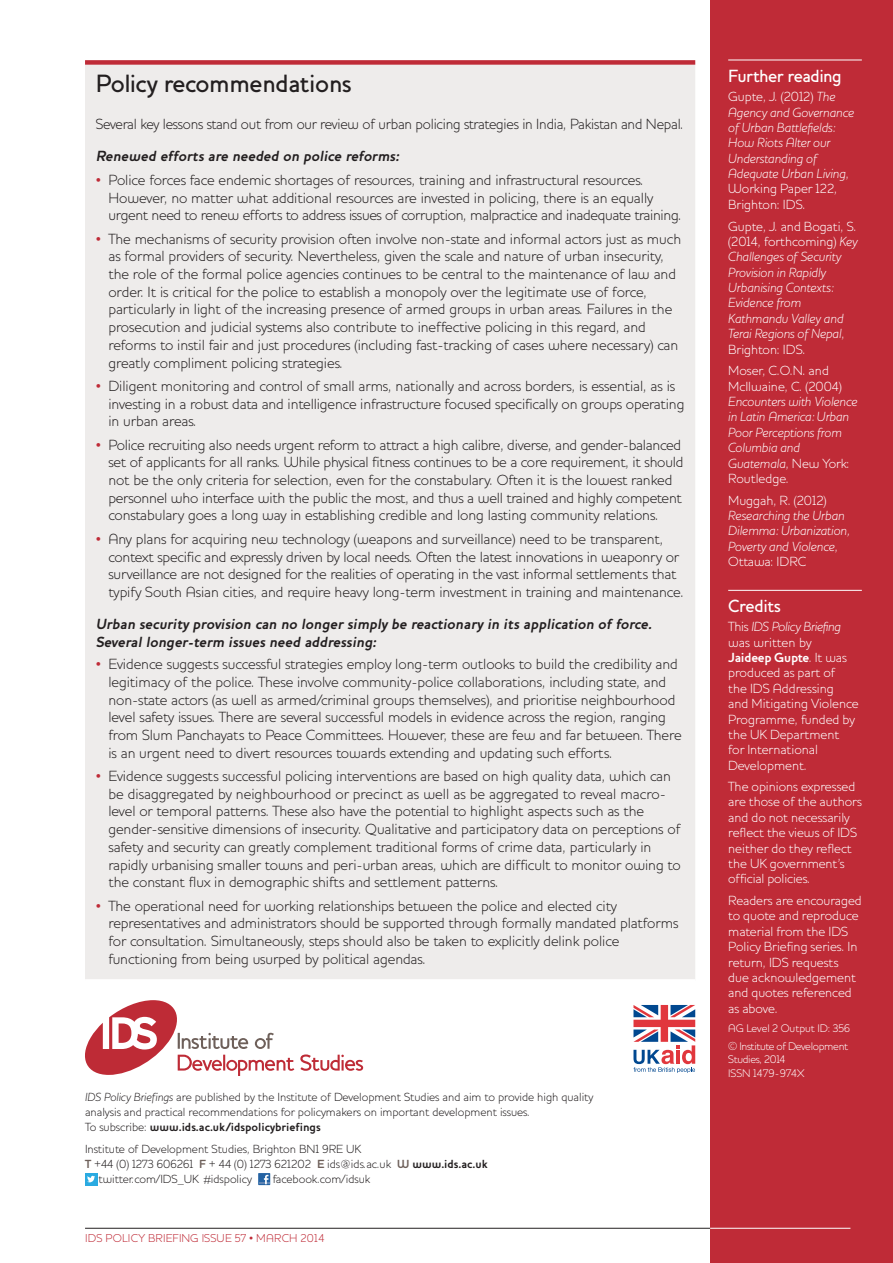
<style>
.page{position:relative;width:893px;height:1263px;background:#fff}
.page>*{position:absolute;margin:0;border:0;box-sizing:border-box;transform-origin:0 0}
.t1{font:500 25.5px "Houschka";letter-spacing:-.01em;color:#231f20}
.t2{font:500 18px "Houschka";letter-spacing:-.025em;color:#fff}
.t3{font:300 15px/17.7px "Houschka";letter-spacing:-.005em;color:#231f20}
.t4{font:italic 700 15px/18px "Houschka";color:#231f20}
.t5{font:300 13.5px/15.5px "Houschka";color:#fff}
.t6{font:italic 300 13.5px/15.5px "Houschka";color:#fff}
.t7{font:300 12px/15px "Houschka";color:#231f20}
.t8{font:300 11.7px "Houschka";letter-spacing:.015em;color:#bf2b37}
.t9{font:300 11.25px/17.1px "Houschka";letter-spacing:-.025em;color:#fff}
.s1{font-weight:900;color:#bf2b37}
.s2{font-style:italic}
.s3{font-weight:700}
.s4{font-weight:700;color:#6e605a}
.s5{font-style:normal}
</style>
<div class="page">
<hr style="left:85px;top:1228px;width:625px;height:1px;background:#231f20">
<svg style="left:85px;top:1000px;width:209px;height:76px"></svg>
<svg style="left:300px;top:1054px;width:63px;height:17px"></svg>
<div style="left:85px;top:1173px;width:12px;height:12px;background:#2aaae1"></div>
<svg style="left:87px;top:1176px;width:8px;height:6px"></svg>
<svg style="left:258px;top:1173px;width:12px;height:12px"></svg>
<svg style="left:259px;top:1175px;width:10px;height:9px"></svg>
<div style="left:710px;top:0;width:183px;height:1263px;background:#bf2b37"></div>
<hr style="left:728px;top:60px;width:134px;height:1px;background:#fff">
<hr style="left:728px;top:590px;width:134px;height:1px;background:#fff">
<hr style="left:710px;top:1228px;width:140px;height:1px;background:#fff">
<svg style="left:633px;top:1005px;width:62px;height:68px"></svg>
<div style="left:85px;top:65px;width:610px;height:914px;background:#eeeceb"></div>
<div style="left:85px;top:60px;width:610px;height:5px;background:#bf2b37"></div>
<h1 class="t1" style="left:96px;top:68px;width:258px">Policy recommendations</h1>
<p class="t3" style="left:96px;top:115px;width:589px">Several key lessons stand out from our review of urban policing strategies in India, Pakistan and Nepal.</p>
<p class="t4" style="left:96px;top:147px;width:308px">Renewed efforts are needed on police reforms:</p>
<p class="t3" style="left:108px;top:171px;width:574px;text-indent:-13px"><span class="s1">•</span> Police forces face endemic shortages of resources, training and infrastructural resources.<br>However, no matter what additional resources are invested in policing, there is an equally urgent need to renew efforts to address issues of corruption, malpractice and inadequate training.</p>
<p class="t3" style="left:108px;top:230px;width:574px;text-indent:-13px"><span class="s1">•</span> The mechanisms of security provision often involve non-state and informal actors just as much as formal providers of security. Nevertheless, given the scale and nature of urban insecurity, the role of the formal police agencies continues to be central to the maintenance of law and order. It is critical for the police to establish a monopoly over the legitimate use of force, particularly in light of the increasing presence of armed groups in urban areas. Failures in the prosecution and judicial systems also contribute to ineffective policing in this regard, and reforms to instil fair and just procedures (including fast-tracking of cases where necessary) can greatly compliment policing strategies.</p>
<p class="t3" style="left:108px;top:377px;width:577px;text-indent:-13px"><span class="s1">•</span> Diligent monitoring and control of small arms, nationally and across borders, is essential, as is investing in a robust data and intelligence infrastructure focused specifically on groups operating in urban areas.</p>
<p class="t3" style="left:108px;top:436px;width:577px;text-indent:-13px"><span class="s1">•</span> Police recruiting also needs urgent reform to attract a high calibre, diverse, and gender-balanced set of applicants for all ranks. While physical fitness continues to be a core requirement, it should not be the only criteria for selection, even for the constabulary. Often it is the lowest ranked personnel who interface with the public the most, and thus a well trained and highly competent constabulary goes a long way in establishing credible and long lasting community relations.</p>
<p class="t3" style="left:108px;top:530px;width:577px;text-indent:-13px"><span class="s1">•</span> Any plans for acquiring new technology (weapons and surveillance) need to be transparent, context specific and expressly driven by local needs. Often the latest innovations in weaponry or surveillance are not designed for the realities of operating in the vast informal settlements that typify South Asian cities, and require heavy long-term investment in training and maintenance.</p>
<p class="t4" style="left:96px;top:615px;width:560px">Urban security provision can no longer simply be reactionary in its application offorce.<br>Several longer-term issues need addressing:</p>
<p class="t3" style="left:108px;top:655px;width:575px;text-indent:-13px"><span class="s1">•</span> Evidence suggests successful strategies employ long-term outlooks to build the credibility and legitimacy of the police. These involve community-police collaborations, including state, and non-state actors (as well as armed/criminal groups themselves), and prioritise neighbourhood level safety issues. There are several successful models in evidence across the region, ranging from Slum Panchayats to Peace Committees. However, these are few and far between. There is an urgent need to divert resources towards extending and updating such efforts.</p>
<p class="t3" style="left:108px;top:767px;width:574px;text-indent:-13px"><span class="s1">•</span> Evidence suggests successful policing interventions are based on high quality data, which can be disaggregated by neighbourhood or precinct as well as be aggregated to reveal macro&shy;level or temporal patterns. These also have the potential to highlight aspects such as the gender-sensitive dimensions of insecurity. Qualitative and participatory data on perceptions of safety and security can greatly complement traditional forms of crime data, particularly in rapidly urbanising smaller towns and peri-urban areas, which are difficult to monitor owing to the constant flux in demographic shifts and settlement patterns.</p>
<p class="t3" style="left:108px;top:897px;width:571px;text-indent:-13px"><span class="s1">•</span> The operational need for working relationships between the police and elected city representatives and administrators should be supported through formally mandated platforms for consultation. Simultaneously, steps should also be taken to explicitly delink police functioning from being usurped by political agendas.</p>
<p class="t7" style="left:85px;top:1090px;width:510px"><span class="s2">IDS Policy Briefings</span> are published by the Institute of Development Studies and aim to provide high quality analysis and practical recommendations for policymakers on important development issues.<br>To subscribe: <span class="s3">www.ids.ac.uk/idspolicybriefings</span></p>
<p class="t7" style="left:85px;top:1141px;width:278px">Institute of Development Studies, Brighton BN1 9RE UK</p>
<p class="t7" style="left:85px;top:1156px;width:404px"><span class="s4">T</span> +44 (0) 1273 606261 <span class="s4">F</span> + 44 (0) 1273 621202 <span class="s4">E</span> ids@ids.ac.uk <span class="s4">W</span> <span class="s3">www.ids.ac.uk</span></p>
<p class="t7" style="left:99px;top:1171px;width:155px">twitter.com/IDS_UK #idspolicy</p>
<p class="t7" style="left:273px;top:1171px;width:99px">facebook.com/idsuk</p>
<p class="t8" style="left:85px;top:1231px;width:241px">IDS POLICY BRIEFING ISSUE 57 • MARCH 2014</p>
<p class="t2" style="left:728px;top:65px;width:115px">Further reading</p>
<p class="t6" style="left:728px;top:89px;width:127px"><span class="s5">Gupte, J. (2012)</span> The<br>Agency and Governance of Urban Battlefields:<br>How Riots Alter our<br>Understanding of<br>Adequate Urban Living<span class="s5">,<br>Working Paper 122,<br>Brighton: IDS.</span></p>
<p class="t6" style="left:728px;top:218px;width:131px"><span class="s5">Gupte, J. and Bogati, S. (2014, forthcoming)</span> Key<br>Challenges of Security<br>Provision in Rapidly<br>Urbanising Contexts:<br>Evidence from<br>Kathmandu Valley and<br>Terai Regions of Nepal<span class="s5">,<br>Brighton: IDS.</span></p>
<p class="t5" style="left:728px;top:363px;width:115px">Moser, C.O.N. and<br>McIlwaine, C. (2004)</p>
<p class="t6" style="left:728px;top:394px;width:131px">Encounters with Violence in Latin America: Urban<br>Poor Perceptions from<br>Columbia and<br>Guatemala<span class="s5">, New York:<br>Routledge.</span></p>
<p class="t5" style="left:728px;top:492px;width:100px">Muggah, R. (2012)</p>
<p class="t6" style="left:728px;top:508px;width:123px">Researching the Urban<br>Dilemma: Urbanization,<br>Poverty and Violence<span class="s5">,<br>Ottawa: IDRC</span></p>
<p class="t2" style="left:728px;top:595px;width:54px">Credits</p>
<p class="t5" style="left:728px;top:619px;width:132px">This <span class="s2">IDS Policy Briefing </span>was written by<br><span class="s3">Jaideep Gupte</span>. It was produced as part of<br>the IDS Addressing<br>and Mitigating Violence<br>Programme, funded by the UK Department for International<br>Development.</p>
<p class="t5" style="left:728px;top:779px;width:135px">The opinions expressed are those of the authors and do not necessarily reflect the views of IDS neither do they reflect the UK government’s official policies.</p>
<p class="t5" style="left:728px;top:893px;width:135px">Readers are encouraged to quote and reproduce material from the IDS<br>Policy Briefing series. In return, IDS requests due acknowledgement and quotes referenced as above.</p>
<p class="t9" style="left:728px;top:1020px;width:124px">AG Level 2 Output ID: 356 © Institute of Development</p>
<p class="t9" style="left:728px;top:1053px;width:78px;line-height:13.8px">Studies, 2014<br>ISSN 1479-974X</p>
</div>
